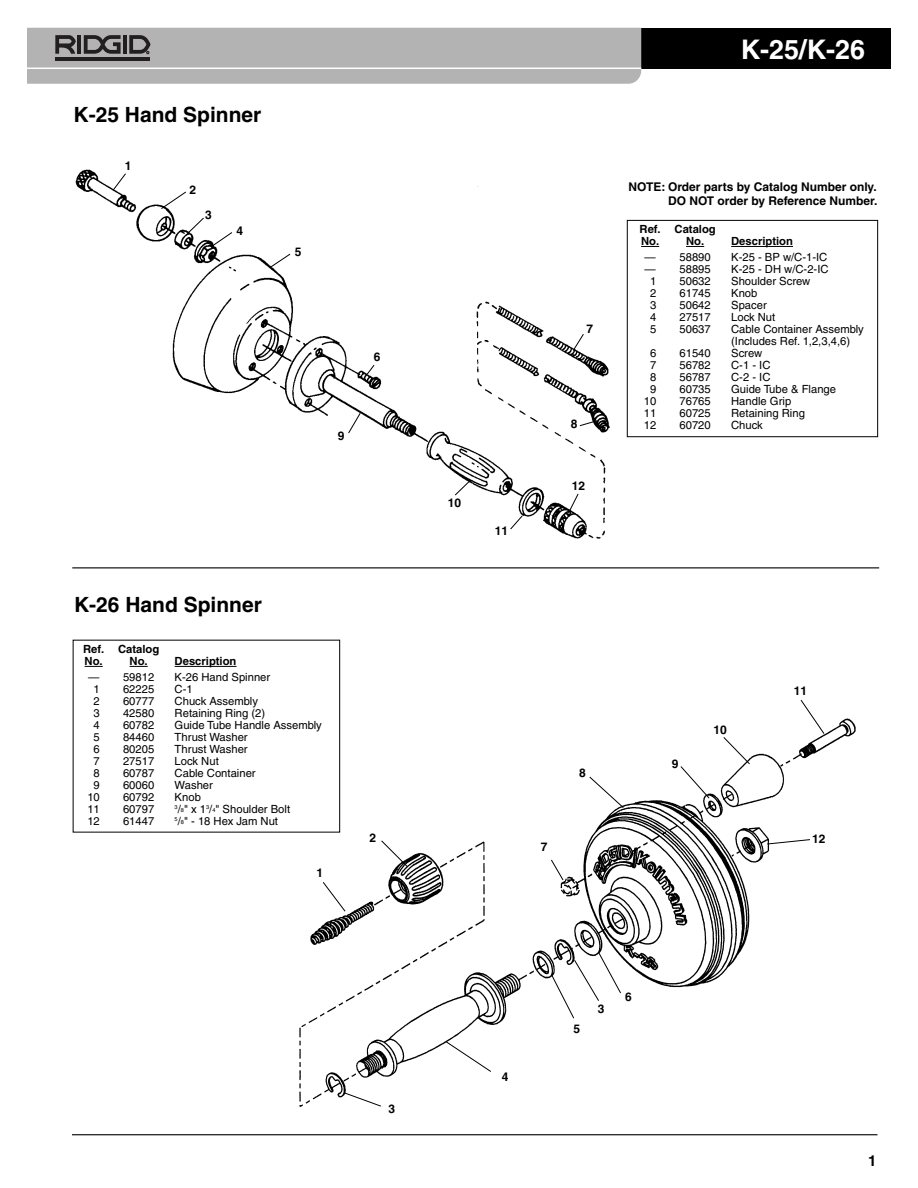
<style>
.page{position:relative;width:918px;height:1188px;background:#fff}
.page>*{position:absolute;margin:0;border:0;box-sizing:border-box;transform-origin:0 0}
.t1{font:700 27px "Helvetica";color:#fff}
.t2{font:700 21px "Helvetica";color:#000}
.t3{font:700 15px "Helvetica";color:#000}
.t4{font:700 12px/13.5px "Helvetica";color:#000;text-align:right}
.t5{font:11.25px/12px "Helvetica";color:#000}
.t6{font:700 11.25px/12px "Helvetica";color:#000}
.s1{font-size:5.7px}
</style>
<div class="page">
<img style="left:285px;top:708px;width:571px;height:399px">
<hr style="left:72px;top:1134px;width:806px;height:1px;background:#000">
<div style="left:463px;top:28px;width:428px;height:41px;background:#000"></div>
<svg style="left:27px;top:28px;width:614px;height:56px"></svg>
<div style="left:627px;top:220px;width:251px;height:217px;border:1px solid #000"></div>
<svg style="left:641px;top:246px;width:18px;height:1px"></svg>
<svg style="left:686px;top:246px;width:18px;height:1px"></svg>
<hr style="left:731px;top:246px;width:62px;height:1px;background:#000">
<hr style="left:72px;top:567px;width:807px;height:1px;background:#000">
<img style="left:75px;top:169px;width:535px;height:370px">
<svg style="left:113px;top:173px;width:14px;height:18px"></svg>
<svg style="left:160px;top:191px;width:27px;height:19px"></svg>
<svg style="left:188px;top:217px;width:17px;height:17px"></svg>
<svg style="left:348px;top:412px;width:13px;height:22px"></svg>
<svg style="left:572px;top:333px;width:12px;height:19px"></svg>
<svg style="left:366px;top:364px;width:9px;height:11px"></svg>
<svg style="left:269px;top:253px;width:22px;height:15px"></svg>
<svg style="left:213px;top:231px;width:20px;height:15px"></svg>
<svg style="left:454px;top:480px;width:17px;height:16px"></svg>
<svg style="left:579px;top:420px;width:19px;height:7px"></svg>
<svg style="left:568px;top:493px;width:11px;height:21px"></svg>
<svg style="left:510px;top:515px;width:13px;height:15px"></svg>
<div style="left:74px;top:641px;width:265px;height:191px;background:#fff"></div>
<svg style="left:85px;top:666px;width:18px;height:1px"></svg>
<svg style="left:130px;top:666px;width:18px;height:1px"></svg>
<hr style="left:175px;top:666px;width:62px;height:1px;background:#000">
<div style="left:307px;top:861px;width:26px;height:25px;background:#fff"></div>
<div style="left:364px;top:831px;width:17px;height:17px;background:#fff"></div>
<div style="left:384px;top:1099px;width:16px;height:22px;background:#fff"></div>
<div style="left:492px;top:1066px;width:26px;height:24px;background:#fff"></div>
<div style="left:808px;top:831px;width:22px;height:18px;background:#fff"></div>
<div style="left:707px;top:718px;width:26px;height:25px;background:#fff"></div>
<div style="left:662px;top:753px;width:26px;height:24px;background:#fff"></div>
<div style="left:569px;top:761px;width:27px;height:25px;background:#fff"></div>
<svg style="left:322px;top:881px;width:24px;height:31px"></svg>
<svg style="left:381px;top:840px;width:28px;height:28px"></svg>
<svg style="left:589px;top:776px;width:35px;height:33px"></svg>
<svg style="left:680px;top:765px;width:30px;height:34px"></svg>
<svg style="left:723px;top:736px;width:28px;height:29px"></svg>
<svg style="left:800px;top:700px;width:25px;height:35px"></svg>
<svg style="left:767px;top:839px;width:43px;height:6px"></svg>
<svg style="left:550px;top:859px;width:14px;height:22px"></svg>
<svg style="left:551px;top:952px;width:71px;height:67px"></svg>
<svg style="left:445px;top:1041px;width:47px;height:32px"></svg>
<svg style="left:344px;top:1092px;width:38px;height:15px"></svg>
<h2 class="t2" style="left:74px;top:107px;width:189px">K-25 Hand Spinner</h2>
<p class="t4" style="left:125px;top:161px;width:8px">1</p>
<p class="t4" style="left:190px;top:184px;width:8px">2</p>
<p class="t4" style="left:205px;top:209px;width:8px">3</p>
<p class="t4" style="left:236px;top:225px;width:8px">4</p>
<p class="t4" style="left:295px;top:246px;width:8px">5</p>
<p class="t4" style="left:338px;top:431px;width:8px">9</p>
<p class="t4" style="left:374px;top:351px;width:8px">6</p>
<h2 class="t2" style="left:74px;top:597px;width:189px">K-26 Hand Spinner</h2>
<p class="t6" style="left:83px;top:644px;width:78px">Ref. Catalog<br>No. No.</p>
<p class="t6" style="left:175px;top:656px;width:63px">Description</p>
<p class="t5" style="left:88px;top:672px;width:68px">— 59812</p>
<p class="t5" style="left:175px;top:672px;width:97px">K-26 Hand Spinner</p>
<p class="t5" style="left:94px;top:684px;width:8px">1</p>
<p class="t5" style="left:123px;top:684px;width:33px">62225</p>
<p class="t5" style="left:175px;top:684px;width:20px">C-1</p>
<p class="t5" style="left:94px;top:696px;width:8px">2</p>
<p class="t5" style="left:123px;top:696px;width:33px">60777</p>
<p class="t5" style="left:175px;top:696px;width:85px">Chuck Assembly</p>
<p class="t5" style="left:94px;top:708px;width:8px">3</p>
<p class="t5" style="left:123px;top:708px;width:33px">42580</p>
<p class="t5" style="left:175px;top:708px;width:92px">Retaining Ring (2)</p>
<p class="t5" style="left:94px;top:720px;width:8px">4</p>
<p class="t5" style="left:123px;top:720px;width:33px">60782</p>
<p class="t5" style="left:175px;top:720px;width:149px">Guide Tube Handle Assembly</p>
<p class="t5" style="left:94px;top:732px;width:8px">5</p>
<p class="t5" style="left:123px;top:732px;width:33px">84460</p>
<p class="t5" style="left:175px;top:732px;width:75px">Thrust Washer</p>
<p class="t5" style="left:94px;top:744px;width:8px">6</p>
<p class="t5" style="left:123px;top:744px;width:33px">80205</p>
<p class="t5" style="left:175px;top:744px;width:75px">Thrust Washer</p>
<p class="t5" style="left:94px;top:756px;width:8px">7</p>
<p class="t5" style="left:123px;top:756px;width:33px">27517</p>
<p class="t5" style="left:175px;top:756px;width:46px">Lock Nut</p>
<p class="t5" style="left:94px;top:768px;width:8px">8</p>
<p class="t5" style="left:123px;top:768px;width:33px">60787</p>
<p class="t5" style="left:175px;top:768px;width:83px">Cable Container</p>
<p class="t5" style="left:94px;top:780px;width:8px">9</p>
<p class="t5" style="left:123px;top:780px;width:33px">60060</p>
<p class="t5" style="left:175px;top:780px;width:40px">Washer</p>
<p class="t5" style="left:87px;top:792px;width:14px">10</p>
<p class="t5" style="left:123px;top:792px;width:33px">60792</p>
<p class="t5" style="left:175px;top:792px;width:28px">Knob</p>
<p class="t5" style="left:87px;top:804px;width:14px">11</p>
<p class="t5" style="left:123px;top:804px;width:33px">60797</p>
<p class="t5" style="left:175px;top:804px;width:117px"><sup>3</sup>/<span class="s1">8</span>" x 1<sup>3</sup>/<span class="s1">4</span>" Shoulder Bolt</p>
<p class="t5" style="left:87px;top:816px;width:14px">12</p>
<p class="t5" style="left:123px;top:816px;width:33px">61447</p>
<p class="t5" style="left:175px;top:816px;width:105px"><sup>5</sup>/<span class="s1">8</span>" - 18 Hex Jam Nut</p>
<p class="t4" style="left:317px;top:867px;width:8px">1</p>
<p class="t4" style="left:370px;top:833px;width:8px">2</p>
<p class="t4" style="left:389px;top:1103px;width:8px">3</p>
<p class="t4" style="left:448px;top:497px;width:15px">10</p>
<p class="t4" style="left:495px;top:525px;width:15px">11</p>
<h1 class="t1" style="left:741px;top:39px;width:126px">K-25/K-26</h1>
<p class="t4" style="left:586px;top:323px;width:8px">7</p>
<p class="t4" style="left:571px;top:418px;width:8px">8</p>
<p class="t4" style="left:572px;top:480px;width:15px">12</p>
<p class="t4" style="left:628px;top:182px;width:251px">NOTE: Order parts by Catalog Number only.<br>DO NOT order by Reference Number.</p>
<p class="t6" style="left:640px;top:224px;width:78px">Ref. Catalog<br>No. No.</p>
<p class="t6" style="left:731px;top:236px;width:63px">Description</p>
<p class="t5" style="left:645px;top:252px;width:68px">— 58890</p>
<p class="t5" style="left:731px;top:252px;width:98px">K-25 - BP w/C-1-IC</p>
<p class="t5" style="left:645px;top:264px;width:68px">— 58895</p>
<p class="t5" style="left:731px;top:264px;width:99px">K-25 - DH w/C-2-IC</p>
<p class="t5" style="left:650px;top:276px;width:8px">1</p>
<p class="t5" style="left:680px;top:276px;width:33px">50632</p>
<p class="t5" style="left:731px;top:276px;width:81px">Shoulder Screw</p>
<p class="t5" style="left:650px;top:288px;width:8px">2</p>
<p class="t5" style="left:680px;top:288px;width:33px">61745</p>
<p class="t5" style="left:731px;top:288px;width:28px">Knob</p>
<p class="t5" style="left:650px;top:300px;width:8px">3</p>
<p class="t5" style="left:680px;top:300px;width:33px">50642</p>
<p class="t5" style="left:731px;top:300px;width:37px">Spacer</p>
<p class="t5" style="left:650px;top:312px;width:8px">4</p>
<p class="t5" style="left:680px;top:312px;width:33px">27517</p>
<p class="t5" style="left:731px;top:312px;width:46px">Lock Nut</p>
<p class="t5" style="left:650px;top:324px;width:8px">5</p>
<p class="t5" style="left:680px;top:324px;width:33px">50637</p>
<p class="t5" style="left:731px;top:324px;width:134px">Cable Container Assembly (Includes Ref. 1,2,3,4,6)</p>
<p class="t5" style="left:650px;top:348px;width:8px">6</p>
<p class="t5" style="left:680px;top:348px;width:33px">61540</p>
<p class="t5" style="left:731px;top:348px;width:33px">Screw</p>
<p class="t5" style="left:650px;top:360px;width:8px">7</p>
<p class="t5" style="left:680px;top:360px;width:33px">56782</p>
<p class="t5" style="left:731px;top:360px;width:41px">C-1 - IC</p>
<p class="t5" style="left:650px;top:372px;width:8px">8</p>
<p class="t5" style="left:680px;top:372px;width:33px">56787</p>
<p class="t5" style="left:731px;top:372px;width:41px">C-2 - IC</p>
<p class="t5" style="left:650px;top:384px;width:8px">9</p>
<p class="t5" style="left:680px;top:384px;width:33px">60735</p>
<p class="t5" style="left:731px;top:384px;width:106px">Guide Tube &amp; Flange</p>
<p class="t5" style="left:644px;top:396px;width:14px">10</p>
<p class="t5" style="left:680px;top:396px;width:33px">76765</p>
<p class="t5" style="left:731px;top:396px;width:62px">Handle Grip</p>
<p class="t5" style="left:644px;top:408px;width:14px">11</p>
<p class="t5" style="left:680px;top:408px;width:33px">60725</p>
<p class="t5" style="left:731px;top:408px;width:75px">Retaining Ring</p>
<p class="t5" style="left:644px;top:420px;width:14px">12</p>
<p class="t5" style="left:680px;top:420px;width:33px">60720</p>
<p class="t5" style="left:731px;top:420px;width:33px">Chuck</p>
<p class="t4" style="left:541px;top:842px;width:8px">7</p>
<p class="t4" style="left:579px;top:767px;width:8px">8</p>
<p class="t4" style="left:672px;top:758px;width:8px">9</p>
<p class="t4" style="left:713px;top:724px;width:15px">10</p>
<p class="t4" style="left:502px;top:1071px;width:8px">4</p>
<p class="t4" style="left:573px;top:1023px;width:8px">5</p>
<p class="t4" style="left:598px;top:1003px;width:8px">3</p>
<p class="t4" style="left:625px;top:992px;width:8px">6</p>
<p class="t4" style="left:794px;top:685px;width:15px">11</p>
<p class="t4" style="left:812px;top:833px;width:15px">12</p>
<h3 class="t3" style="left:868px;top:1155px;width:10px">1</h3>
</div>
